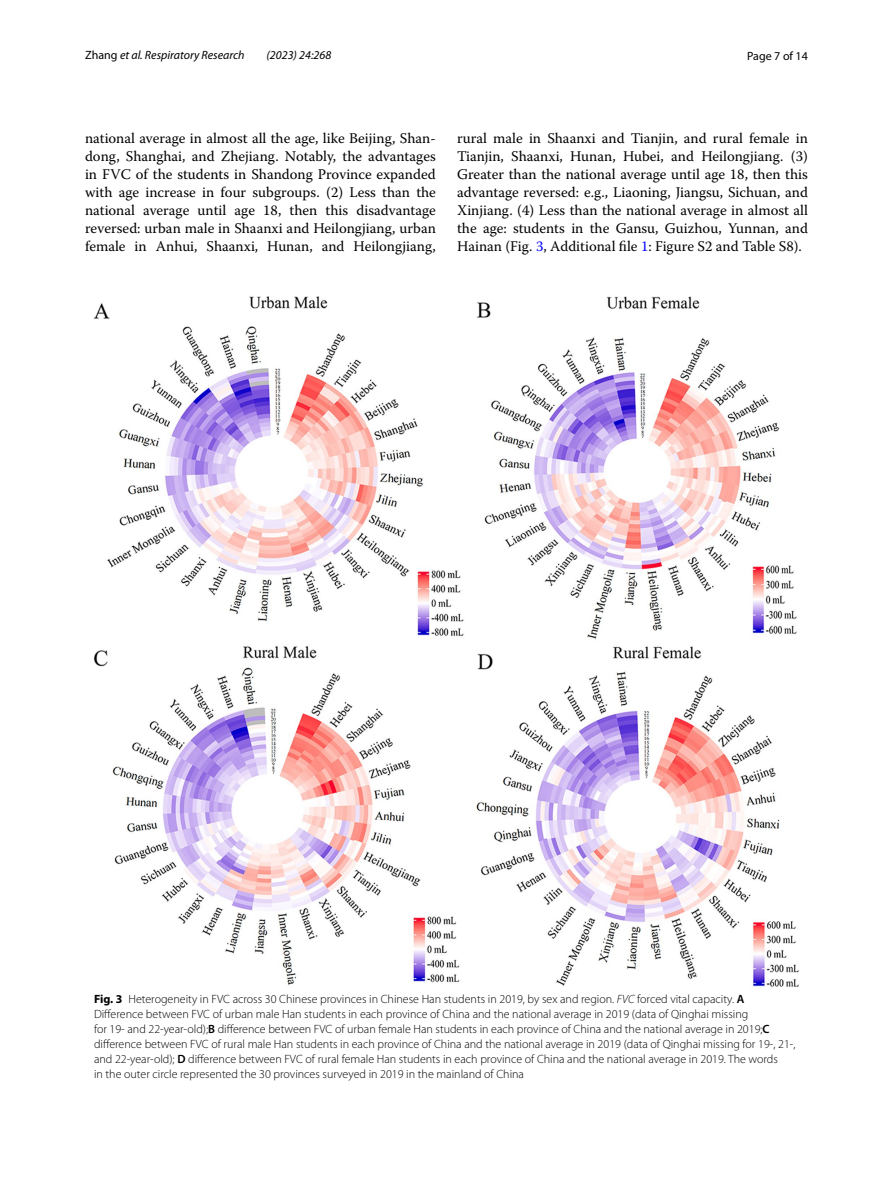
<style>
.page{position:relative;width:893px;height:1187px;background:#fff}
.page>*{position:absolute;margin:0;border:0;box-sizing:border-box;transform-origin:0 0}
.t1{font:14.7px/18px "Warnock Pro";color:#000;text-align:justify}
.t2{font:300 12px/15px "Myriad Pro";color:#000}
.t3{font:italic 12px "Myriad Pro";color:#000}
.t4{font:12px "Myriad Pro";color:#000}
.s1{font-style:normal}
.s2{color:#00f}
.s3{font-weight:700}
.s4{font-style:italic}
.s5{font-weight:600}
</style>
<div class="page">
<img style="left:94px;top:296px;width:705px;height:691px">
<p class="t3" style="left:85px;top:48px;width:161px"><span class="s1">Zhang</span> et al. Respiratory Research</p>
<p class="t3" style="left:267px;top:48px;width:66px">(2023) 24:268</p>
<p class="t4" style="left:747px;top:48px;width:62px">Page 7 of 14</p>
<p class="t1" style="left:85px;top:128px;width:352px">national average in almost all the age, like Beijing, Shan&shy;dong, Shanghai, and Zhejiang. Notably, the advantages in FVC of the students in Shandong Province expanded with age increase in four subgroups. (2) Less than the national average until age 18, then this disadvantage reversed: urban male in Shaanxi and Heilongjiang, urban female in Anhui, Shaanxi, Hunan, and Heilongjiang,</p>
<p class="t1" style="left:457px;top:128px;width:352px">rural male in Shaanxi and Tianjin, and rural female in Tianjin, Shaanxi, Hunan, Hubei, and Heilongjiang. (3)<br>Greater than the national average until age 18, then this advantage reversed: e.g., Liaoning, Jiangsu, Sichuan, and Xinjiang. (4) Less than the national average in almost all the age: students in the Gansu, Guizhou, Yunnan, and Hainan (Fig. <span class="s2">3</span>, Additional file <span class="s2">1</span>: Figure S2 and Table S8).</p>
<p class="t2" style="left:94px;top:991px;width:703px"><span class="s3">Fig. 3</span> Heterogeneity in FVC across 30 Chinese provinces in Chinese Han students in 2019, by sex and region. <span class="s4">FVC</span> forced vital capacity. <span class="s5">A </span>Difference between FVC of urban male Han students in each province of China and the national average in 2019 (data of Qinghai missing<br>for 19- and 22-year-old);<span class="s5">B</span> difference between FVC of urban female Han students in each province of China and the national average in 2019;<span class="s5">C </span>difference between FVC of rural male Han students in each province of China and the national average in 2019 (data of Qinghai missing for 19-, 21-, and 22-year-old); <span class="s5">D</span> difference between FVC of rural female Han students in each province of China and the national average in 2019. The words<br>in the outer circle represented the 30 provinces surveyed in 2019 in the mainland of China</p>
</div>
